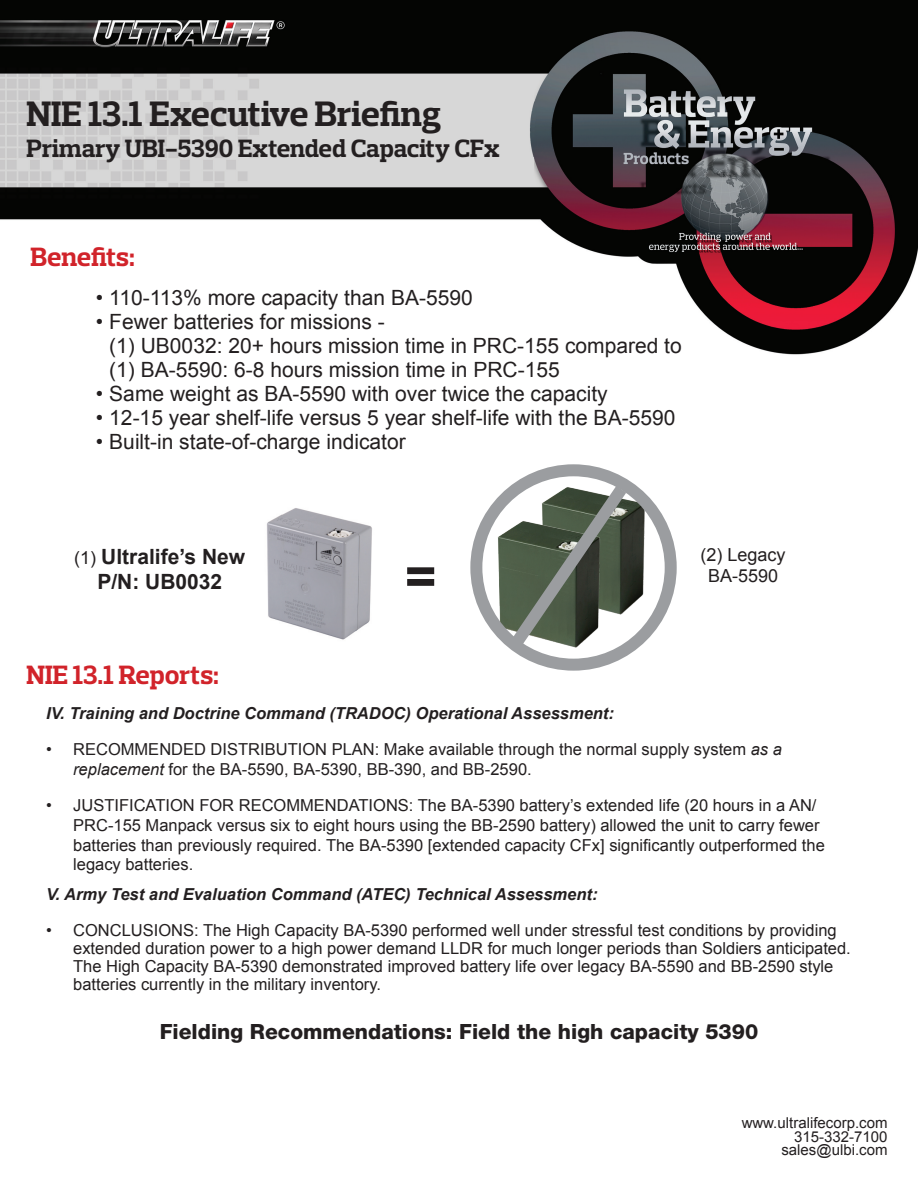
<style>
.page{position:relative;width:918px;height:1188px;background:#fff}
.page>*{position:absolute;margin:0;border:0;box-sizing:border-box;transform-origin:0 0}
.t1{font:700 54px "Arial";color:#231f20}
.t2{font:700 36px "Prelo Slab";color:#231f20}
.t3{font:700 27px "Prelo Slab";color:#d1232a}
.t4{font:700 25.5px "Prelo Slab";color:#231f20}
.t5{font:21px/24px "Arial";color:#231f20}
.t6{font:800 21px "Helvetica Neue LT Std";color:#231f20}
.t7{font:700 21px/25.2px "Arial";color:#231f20;text-align:center}
.t8{font:18px/21.6px "Arial";color:#231f20;text-align:center}
.t9{font:16.5px/19.8px "Arial";color:#231f20}
.t10{font:italic 700 16.5px "Arial";color:#231f20}
.t11{font:15px/13.5px "Arial";color:#231f20;text-align:right}
.s1{font-weight:400;font-size:18px}
.s2{font-style:italic}
</style>
<div class="page">
<img style="left:0;top:0;width:918px;height:355px">
<img style="left:267px;top:508px;width:105px;height:132px">
<img style="left:638px;top:487px;width:16px;height:138px">
<img style="left:493px;top:519px;width:5px;height:119px">
<div style="left:470px;top:464px;width:207px;height:207px;border:12px solid #9b9da0;border-radius:50%"></div>
<svg style="left:498px;top:473px;width:140px;height:189px"></svg>
<h2 class="t2" style="left:26px;top:92px;width:416px">NIE 13.1 Executive Briefing</h2>
<h3 class="t4" style="left:26px;top:133px;width:475px">Primary UBI-5390 Extended Capacity CFx</h3>
<h3 class="t3" style="left:30px;top:241px;width:106px">Benefits:</h3>
<p class="t5" style="left:96px;top:286px;width:378px">• 110-113% more capacity than BA-5590</p>
<p class="t5" style="left:109px;top:310px;width:574px;text-indent:-14px">• Fewer batteries for missions -<br>(1) UB0032: 20+ hours mission time in PRC-155 compared to (1) BA-5590: 6-8 hours mission time in PRC-155</p>
<p class="t5" style="left:96px;top:382px;width:513px">• Same weight as BA-5590 with over twice the capacity</p>
<p class="t5" style="left:96px;top:406px;width:581px">• 12-15 year shelf-life versus 5 year shelf-life with the BA-5590</p>
<p class="t5" style="left:96px;top:430px;width:311px">• Built-in state-of-charge indicator</p>
<p class="t7" style="left:74px;top:544px;width:172px"><span class="s1">(1)</span> Ultralife’s New<br>P/N: UB0032</p>
<p class="t8" style="left:701px;top:544px;width:87px">(2) Legacy<br>BA-5590</p>
<h1 class="t1" style="left:405px;top:541px;width:33px">=</h1>
<h3 class="t3" style="left:26px;top:658px;width:194px">NIE 13.1 Reports:</h3>
<p class="t10" style="left:46px;top:703px;width:569px">IV. Training and Doctrine Command (TRADOC) Operational Assessment:</p>
<p class="t9" style="left:73px;top:740px;width:710px;text-indent:-27px">• RECOMMENDED DISTRIBUTION PLAN: Make available through the normal supply system <span class="s2">as a replacement</span> for the BA-5590, BA-5390, BB-390, and BB-2590.</p>
<p class="t9" style="left:73px;top:795px;width:753px;text-indent:-27px">• JUSTIFICATION FOR RECOMMENDATIONS: The BA-5390 battery’s extended life (20 hours in a AN/ PRC-155 Manpack versus six to eight hours using the BB-2590 battery) allowed the unit to carry fewer batteries than previously required. The BA-5390 [extended capacity CFx] significantly outperformed the legacy batteries.</p>
<p class="t10" style="left:46px;top:883px;width:553px">V. Army Test and Evaluation Command (ATEC) Technical Assessment:</p>
<p class="t9" style="left:73px;top:921px;width:779px;line-height:18px;text-indent:-27px">• CONCLUSIONS: The High Capacity BA-5390 performed well under stressful test conditions by providing extended duration power to a high power demand LLDR for much longer periods than Soldiers anticipated.<br>The High Capacity BA-5390 demonstrated improved battery life over legacy BA-5590 and BB-2590 style batteries currently in the military inventory.</p>
<p class="t6" style="left:160px;top:1019px;width:600px">Fielding Recommendations: Field the high capacity 5390</p>
<p class="t11" style="left:742px;top:1116px;width:147px">www.ultralifecorp.com<br>315-332-7100 sales@ulbi.com</p>
</div>
